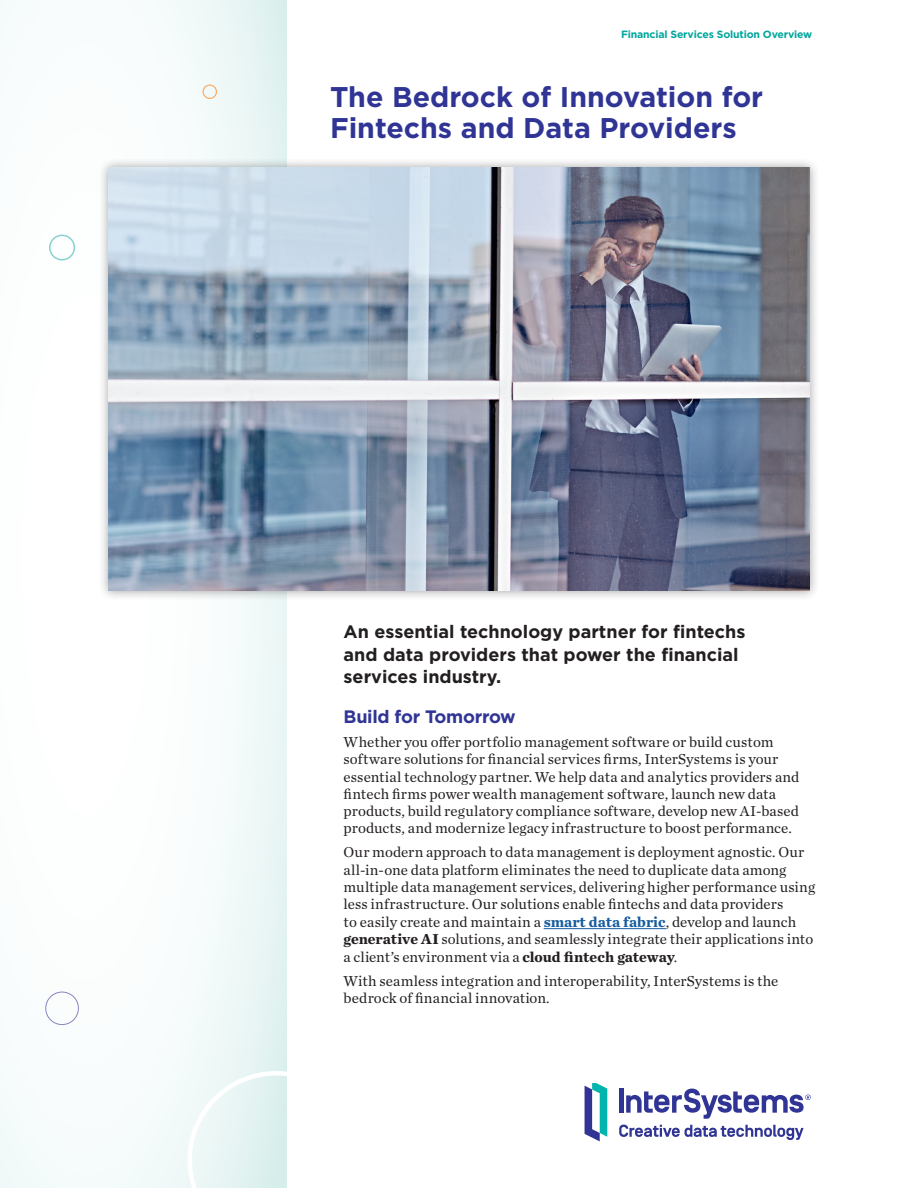
<style>
.page{position:relative;width:918px;height:1188px;background:#fff}
.page>*{position:absolute;margin:0;border:0;box-sizing:border-box;transform-origin:0 0}
.t1{font:700 28.5px/31.5px "Gotham";color:#303595}
.t2{font:700 18px/22.5px "Gotham";color:#231f20}
.t3{font:700 18px "Gotham";letter-spacing:-.015em;color:#303595}
.t4{font:15px/17.2px "Chronicle Text G1";letter-spacing:.005em;color:#231f20}
.t5{font:700 10.5px "Gotham";letter-spacing:-.015em;color:#00a69c}
.s1{font-family:"Chronicle Text G2";font-weight:700;color:#175d9e}
.s2{font-family:"Chronicle Text G2";font-weight:700}
</style>
<div class="page">
<div style="left:0;top:0;width:287px;height:1188px;background:linear-gradient(to right,#fff,#edf7f6)"></div>
<div style="left:45px;top:992px;width:34px;height:33px;border:1px solid #8985bf;border-radius:50%"></div>
<div style="left:49px;top:235px;width:26px;height:26px;border:2px solid #89d1ce;border-radius:50%"></div>
<div style="left:203px;top:84px;width:14px;height:15px;border:1px solid #faad68;border-radius:50%"></div>
<hr style="left:544px;top:928px;width:122px;height:1px;background:#175d9e">
<svg style="left:188px;top:1071px;width:99px;height:117px"></svg>
<div style="left:98px;top:158px;width:721px;height:443px;background:#231f20;opacity:.4"></div>
<img style="left:108px;top:168px;width:701px;height:423px">
<div style="left:619px;top:1089px;width:5px;height:24px;background:#303595"></div>
<svg style="left:626px;top:1089px;width:185px;height:30px"></svg>
<svg style="left:585px;top:1083px;width:22px;height:58px"></svg>
<svg style="left:619px;top:1125px;width:185px;height:15px"></svg>
<p class="t5" style="left:621px;top:28px;width:193px">Financial Services Solution Overview</p>
<p class="t1" style="left:330px;top:81px;width:435px">The Bedrock of Innovation for<br>Fintechs and Data Providers</p>
<p class="t2" style="left:344px;top:621px;width:403px">An essential technology partner for fintechs and data providers that power the financial services industry.</p>
<p class="t3" style="left:344px;top:705px;width:174px">Build for Tomorrow</p>
<p class="t4" style="left:344px;top:733px;width:457px">Whether you offer portfolio management software or build custom software solutions for financial services firms, InterSystems is your essential technology partner. We help data and analytics providers and fintech firms power wealth management software, launch new data products, build regulatory compliance software, develop new AI-based products, and modernize legacy infrastructure to boost performance.</p>
<p class="t4" style="left:344px;top:843px;width:473px">Our modern approach to data management is deployment agnostic. Our all-in-one data platform eliminates the need to duplicate data among multiple data management services, delivering higher performance using less infrastructure. Our solutions enable fintechs and data providers<br>to easily create and maintain a <span class="s1">smart data fabric</span>, develop and launch <span class="s2">generative AI</span> solutions, and seamlessly integrate their applications into a client’s environment via a <span class="s2">cloud fintech gateway</span>.</p>
<p class="t4" style="left:344px;top:971px;width:436px">With seamless integration and interoperability, InterSystems is the bedrock of financial innovation.</p>
</div>
